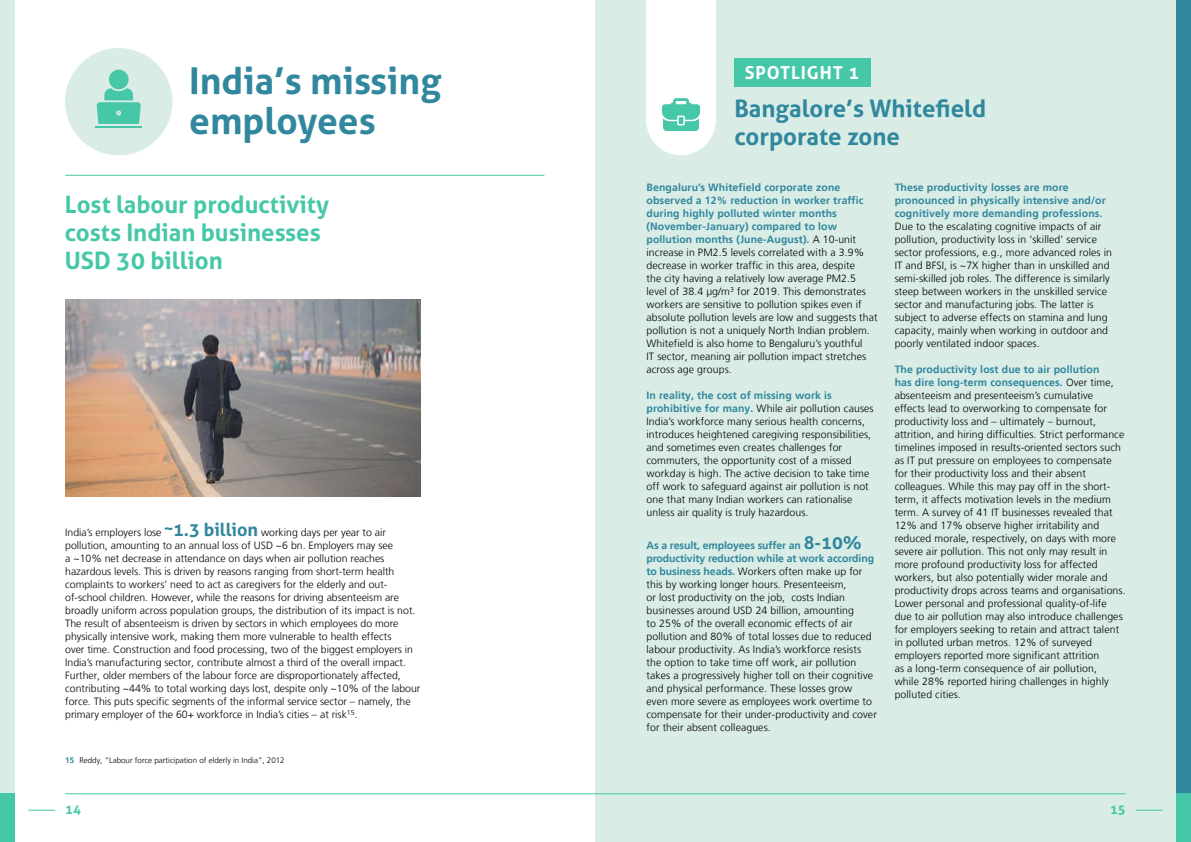
<style>
.page{position:relative;width:1191px;height:842px;background:#fff}
.page>*{position:absolute;margin:0;border:0;box-sizing:border-box;transform-origin:0 0}
.t1{font:700 37px/40px "Aller";color:#31879d}
.t2{font:700 24px/28px "Aller";color:#46c8a8}
.t3{font:700 24px/28px "Aller";color:#31879d}
.t4{font:700 17.9px "Aller";letter-spacing:.05em;color:#fff}
.t5{font:700 13px "Aller";color:#46c8a8}
.t6{font:300 10.5px/13px "Frutiger LT";letter-spacing:.01em;color:#000}
.t7{font:700 10.5px/13px "Frutiger LT";letter-spacing:.01em;color:#31879d}
.t8{font:300 8px "Frutiger LT";color:#000}
.s1{font-family:"Aller";font-weight:700;font-size:18px;color:#31879d}
.s2{font-weight:700;color:#31879d}
</style>
<div class="page">
<div style="left:595px;top:0;width:596px;height:842px;background:#d9ece6"></div>
<div style="left:65px;top:48px;width:107px;height:107px;background:#d9ece6;border-radius:50%"></div>
<div style="left:734px;top:59px;width:136px;height:28px;background:#46c8a8"></div>
<div style="left:646px;top:86px;width:70px;height:69px;background:#fff;border-radius:50%"></div>
<div style="left:646px;top:0;width:70px;height:122px;background:#fff"></div>
<svg style="left:97px;top:70px;width:44px;height:54px"></svg>
<hr style="left:96px;top:126px;width:46px;height:2px;background:#46c8a8">
<svg style="left:28px;top:810px;width:27px;height:1px"></svg>
<svg style="left:1135px;top:810px;width:27px;height:1px"></svg>
<hr style="left:65px;top:793px;width:1060px;height:1px;background:#46c8a8">
<div style="left:0;top:0;width:14px;height:842px;background:#d9ece6"></div>
<div style="left:1176px;top:0;width:15px;height:842px;background:#31879d"></div>
<img style="left:65px;top:299px;width:355px;height:198px">
<div style="left:0;top:793px;width:14px;height:49px;background:#46c8a8"></div>
<div style="left:1176px;top:793px;width:15px;height:49px;background:#46c8a8"></div>
<hr style="left:65px;top:175px;width:479px;height:1px;background:#46c8a8">
<svg style="left:662px;top:98px;width:38px;height:33px"></svg>
<h1 class="t1" style="left:189px;top:61px;width:253px">India’s missing employees</h1>
<h2 class="t2" style="left:65px;top:191px;width:266px">Lost labour productivity costs Indian businesses<br>USD 30 billion</h2>
<p class="t6" style="left:65px;top:526px;width:357px">India’s employers lose <span class="s1">~1.3 billion</span> working days per year to air pollution, amounting to an annual loss of USD ~6 bn. Employers may see<br>a ~10% net decrease in attendance on days when air pollution reaches hazardous levels. This is driven by reasons ranging from short-term health complaints to workers’ need to act as caregivers for the elderly and out&shy;of-school children. However, while the reasons for driving absenteeism are broadly uniform across population groups, the distribution of its impact is not.<br>The result of absenteeism is driven by sectors in which employees do more physically intensive work, making them more vulnerable to health effects<br>over time. Construction and food processing, two of the biggest employers in India’s manufacturing sector, contribute almost a third of the overall impact.<br>Further, older members of the labour force are disproportionately affected, contributing ~44% to total working days lost, despite only ~10% of the labour force. This puts specific segments of the informal service sector – namely, the primary employer of the 60+ workforce in India’s cities – at risk<sup>15</sup>.</p>
<p class="t8" style="left:65px;top:756px;width:221px"><span class="s2">15</span> Reddy, “Labour force participation of elderly in India”, 2012</p>
<h3 class="t4" style="left:745px;top:62px;width:116px">SPOTLIGHT 1</h3>
<h2 class="t3" style="left:734px;top:94px;width:253px">Bangalore’s Whitefield corporate zone</h2>
<p class="t7" style="left:894px;top:181px;width:213px">These productivity losses are more pronounced in physically intensive and/or cognitively more demanding professions.</p>
<p class="t6" style="left:894px;top:220px;width:219px">Due to the escalating cognitive impacts of air pollution, productivity loss in ‘skilled’ service sector professions, e.g., more advanced roles in IT and BFSI, is ~7X higher than in unskilled and semi-skilled job roles. The difference is similarly steep between workers in the unskilled service sector and manufacturing jobs. The latter is subject to adverse effects on stamina and lung capacity, mainly when working in outdoor and poorly ventilated indoor spaces.</p>
<p class="t6" style="left:894px;top:363px;width:232px"><span class="s2">The productivity lost due to air pollution<br>has dire long-term consequences.</span> Over time, absenteeism and presenteeism’s cumulative effects lead to overworking to compensate for productivity loss and – ultimately – burnout, attrition, and hiring difficulties. Strict performance timelines imposed in results-oriented sectors such as IT put pressure on employees to compensate for their productivity loss and their absent colleagues. While this may pay off in the short&shy;term, it affects motivation levels in the medium term. A survey of 41 IT businesses revealed that 12% and 17% observe higher irritability and reduced morale, respectively, on days with more severe air pollution. This not only may result in more profound productivity loss for affected workers, but also potentially wider morale and productivity drops across teams and organisations.<br>Lower personal and professional quality-of-life due to air pollution may also introduce challenges for employers seeking to retain and attract talent in polluted urban metros. 12% of surveyed employers reported more significant attrition<br>as a long-term consequence of air pollution,<br>while 28% reported hiring challenges in highly polluted cities.</p>
<p class="t6" style="left:646px;top:181px;width:233px"><span class="s2">Bengaluru’s Whitefield corporate zone observed a 12% reduction in worker traffic during highly polluted winter months (November-January) compared to low pollution months (June-August).</span> A 10-unit increase in PM2.5 levels correlated with a 3.9% decrease in worker traffic in this area, despite<br>the city having a relatively low average PM2.5 level of 38.4 μg/m<sup>3</sup> for 2019. This demonstrates workers are sensitive to pollution spikes even if absolute pollution levels are low and suggests that pollution is not a uniquely North Indian problem.<br>Whitefield is also home to Bengaluru’s youthful<br>IT sector, meaning air pollution impact stretches across age groups.</p>
<p class="t6" style="left:646px;top:389px;width:229px"><span class="s2">In reality, the cost of missing work is prohibitive for many.</span> While air pollution causes India’s workforce many serious health concerns, introduces heightened caregiving responsibilities, and sometimes even creates challenges for commuters, the opportunity cost of a missed workday is high. The active decision to take time off work to safeguard against air pollution is not one that many Indian workers can rationalise unless air quality is truly hazardous.</p>
<p class="t6" style="left:646px;top:539px;width:232px"><span class="s2">As a result, employees suffer an</span> <span class="s1">8-10% </span><span class="s2">productivity reduction while at work according to business heads.</span> Workers often make up for this by working longer hours. Presenteeism,<br>or lost productivity on the job, costs Indian businesses around USD 24 billion, amounting<br>to 25% of the overall economic effects of air pollution and 80% of total losses due to reduced labour productivity. As India’s workforce resists the option to take time off work, air pollution takes a progressively higher toll on their cognitive and physical performance. These losses grow<br>even more severe as employees work overtime to compensate for their under-productivity and cover for their absent colleagues.</p>
<p class="t5" style="left:65px;top:802px;width:17px">14</p>
<p class="t5" style="left:1110px;top:802px;width:17px">15</p>
</div>
